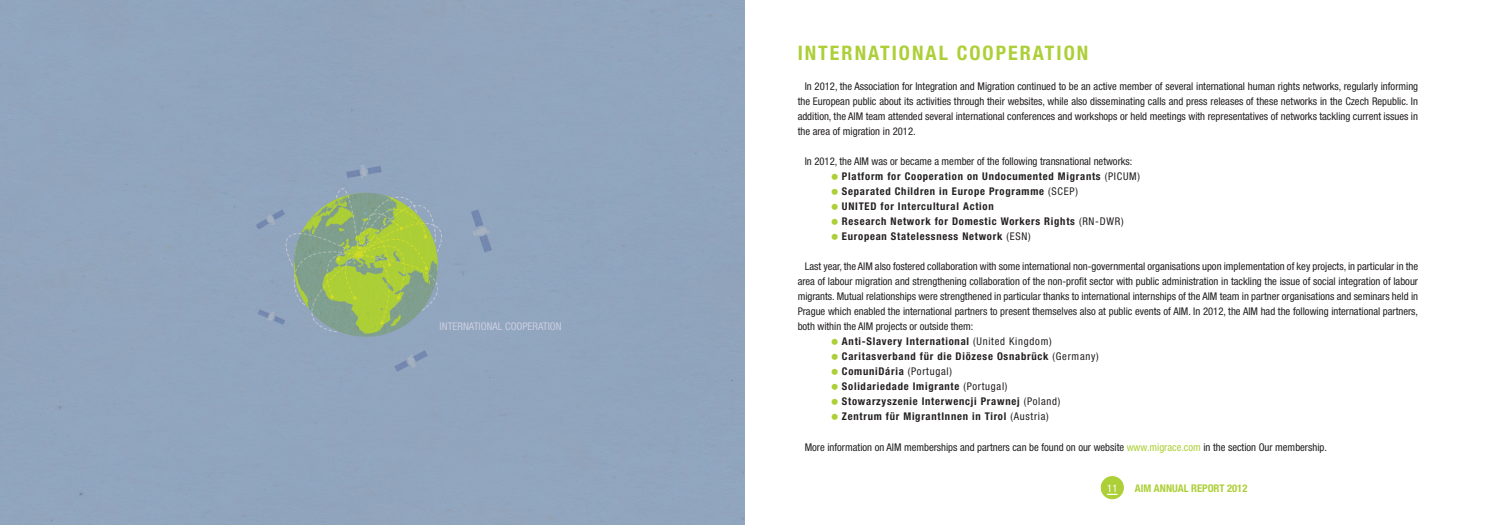
<style>
.page{position:relative;width:1489px;height:525px;background:#fff}
.page>*{position:absolute;margin:0;border:0;box-sizing:border-box;transform-origin:0 0}
.Head_Line{font:700 condensed 20px "Helvetica Neue LTCE";letter-spacing:.1em;color:#adcf37}
.Body_text{font:condensed 10.62px/15px "Helvetica Neue LTCE";color:#231f20;text-align:justify}
.t1{font:700 condensed 10.62px "Helvetica Neue LTCE";letter-spacing:.07em;color:#231f20}
.Sarchevi{font:condensed 10.62px "Helvetica Neue LTCE";color:#cbcee0}
.t2{font:700 condensed 10.62px "Helvetica Neue LTCE";color:#adcf37}
.Numeraca{font:condensed 10.62px "Helvetica Neue LTCE";color:#fff}
.s1{font-weight:400}
.s2{color:#adcf37}
</style>
<div class="page">
<div style="left:1100px;top:476px;width:23px;height:23px;background:#adcf37;border-radius:50%"></div>
<div style="left:0;top:0;width:744px;height:524px;background:#91a5bd"></div>
<p class="Sarchevi" style="left:439px;top:320px;width:124px">INTERNATIONAL COOPERATION</p>
<p class="Head_Line" style="left:797px;top:41px;width:292px">INTERNATIONAL COOPERATION</p>
<p class="Body_text" style="left:797px;top:79px;width:622px;text-indent:7px">In 2012, the Association for Integration and Migration continued to be an active member of several international human rights networks, regularly informing the European public about its activities through their websites, while also disseminating calls and press releases of these networks in the Czech Republic. In addition, the AIM team attended several international conferences and workshops or held meetings with representatives of networks tackling current issues in the area of migration in 2012.</p>
<p class="Body_text" style="left:804px;top:154px;width:329px">In 2012, the AIM was or became a member of the following transnational networks:</p>
<p class="t1" style="left:842px;top:170px;width:299px">Platform for Cooperation on Undocumented Migrants <span class="s1">(PICUM)</span></p>
<p class="t1" style="left:842px;top:185px;width:237px">Separated Children in Europe Programme <span class="s1">(SCEP)</span></p>
<p class="t1" style="left:842px;top:200px;width:153px">UNITED for Intercultural Action</p>
<p class="t1" style="left:842px;top:215px;width:283px">Research Network for Domestic Workers Rights <span class="s1">(RN-DWR)</span></p>
<p class="t1" style="left:842px;top:230px;width:190px">European Statelessness Network <span class="s1">(ESN)</span></p>
<p class="Body_text" style="left:797px;top:259px;width:622px;text-indent:7px">Last year, the AIM also fostered collaboration with some international non-governmental organisations upon implementation of key projects, in particular in the area of labour migration and strengthening collaboration of the non-profit sector with public administration in tackling the issue of social integration of labour migrants. Mutual relationships were strengthened in particular thanks to international internships of the AIM team in partner organisations and seminars held in Prague which enabled the international partners to present themselves also at public events of AIM. In 2012, the AIM had the following international partners, both within the AIM projects or outside them:</p>
<p class="t1" style="left:842px;top:335px;width:211px">Anti-Slavery International <span class="s1">(United Kingdom)</span></p>
<p class="t1" style="left:842px;top:350px;width:258px">Caritasverband für die Diözese Osnabrück <span class="s1">(Germany)</span></p>
<p class="t1" style="left:842px;top:365px;width:111px">ComuniDária <span class="s1">(Portugal)</span></p>
<p class="t1" style="left:842px;top:380px;width:167px">Solidariedade Imigrante <span class="s1">(Portugal)</span></p>
<p class="t1" style="left:842px;top:395px;width:220px">Stowarzyszenie Interwencji Prawnej <span class="s1">(Poland)</span></p>
<p class="t1" style="left:842px;top:410px;width:208px">Zentrum für MigrantInnen in Tirol <span class="s1">(Austria)</span></p>
<p class="Body_text" style="left:804px;top:439px;width:523px">More information on AIM memberships and partners can be found on our website <span class="s2">www.migrace.com</span> in the section Our membership.</p>
<p class="Numeraca" style="left:1107px;top:481px;width:12px">11</p>
<p class="t2" style="left:1134px;top:481px;width:114px">AIM ANNUAL REPORT 2012</p>
</div>
